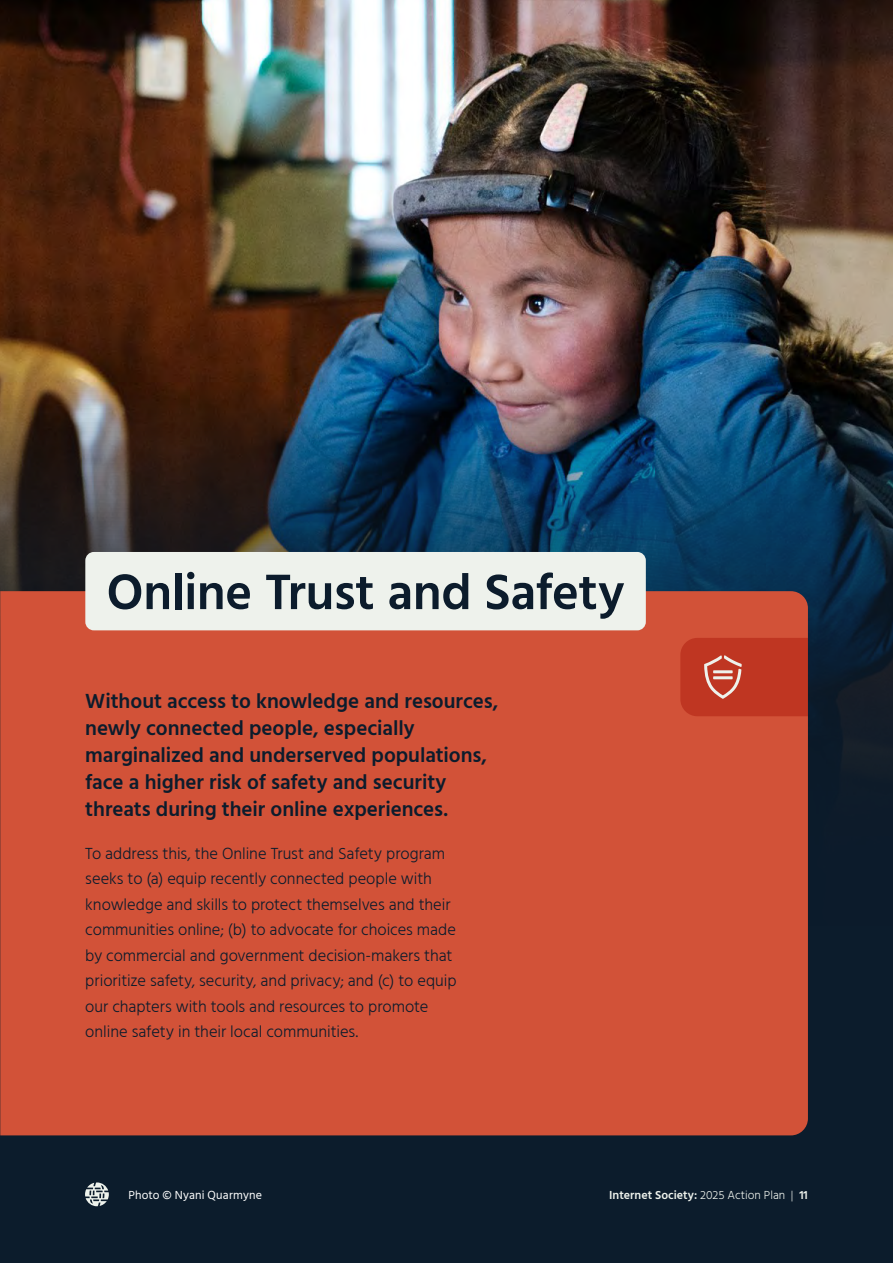
<style>
.page{position:relative;width:893px;height:1263px;background:#0c1c2c}
.page>*{position:absolute;margin:0;border:0;box-sizing:border-box;transform-origin:0 0}
.t1{font:600 51px "Hind";letter-spacing:-.01em;color:#0c1c2c}
.Intro{font:600 21px/27px "Hind";letter-spacing:-.005em;color:#0c1c2c}
.t2{font:300 16.5px/25.5px "Hind";letter-spacing:-.005em;color:#0c1c2c}
.t3{font:600 12px "Hind";color:#eef2ec}
.t4{font:12px "Hind";letter-spacing:.015em;color:#fff}
.s1{font-weight:300}
</style>
<div class="page">
<img style="left:0;top:0;width:893px;height:756px">
<div style="left:0;top:591px;width:808px;height:544px;background:#d25238"></div>
<svg style="left:680px;top:638px;width:128px;height:78px;background:#c13e2b"></svg>
<div style="left:85px;top:552px;width:561px;height:78px;background:#eef2ec;border-radius:9px"></div>
<svg style="left:85px;top:1182px;width:24px;height:25px"></svg>
<h2 class="t1" style="left:107px;top:557px;width:519px">Online Trust and Safety</h2>
<p class="Intro" style="left:85px;top:689px;width:415px">Without access to knowledge and resources, newly connected people, especially marginalized and underserved populations, face a higher risk of safety and security threats during their online experiences.</p>
<p class="t2" style="left:85px;top:841px;width:373px">To address this, the Online Trust and Safety program seeks to (a) equip recently connected people with knowledge and skills to protect themselves and their communities online; (b) to advocate for choices made by commercial and government decision-makers that prioritize safety, security, and privacy; and (c) to equip our chapters with tools and resources to promote online safety in their local communities.</p>
<p class="t4" style="left:128px;top:1187px;width:135px">Photo © Nyani Quarmyne</p>
<p class="t3" style="left:609px;top:1186px;width:200px">Internet Society: <span class="s1">2025 Action Plan |</span> 11</p>
</div>
